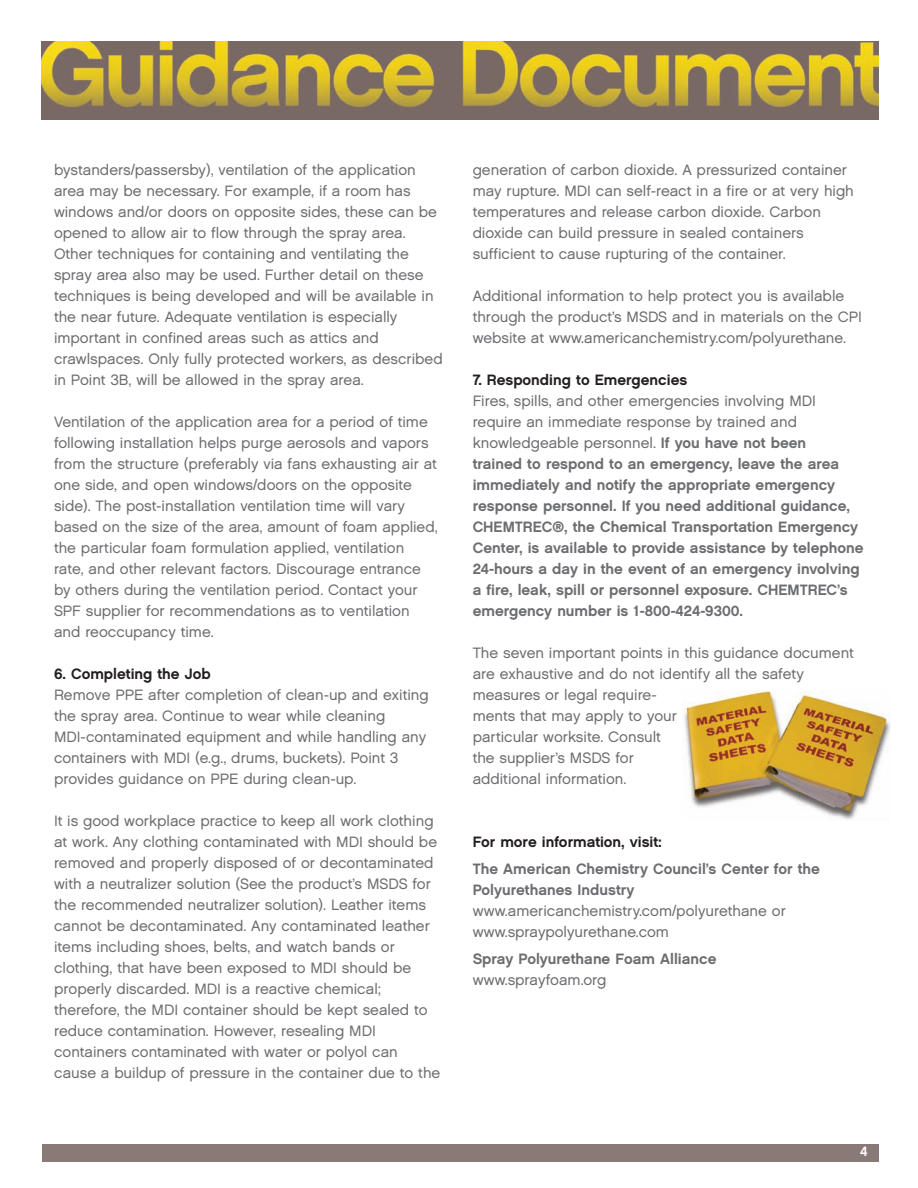
<style>
.page{position:relative;width:918px;height:1188px;background:#fff}
.page>*{position:absolute;margin:0;border:0;box-sizing:border-box;transform-origin:0 0}
.t1{font:15px/21px "Chalet PS London Nineteen Sixty";color:#6c6d70}
.t2{font:15px/21px "Chalet PS New York Nineteen Sixty";color:#6c6d70}
.t3{font:15px "Chalet PS New York Nineteen Sixty";color:#231f20}
.t4{font:13.5px "Chalet PS New York Nineteen Sixty";color:#fff}
.s1{font-family:"Chalet PS New York Nineteen Sixty"}
</style>
<div class="page">
<div style="left:42px;top:1144px;width:837px;height:17px;background:#897a77"></div>
<img style="left:41px;top:42px;width:837px;height:78px">
<img style="left:683px;top:691px;width:207px;height:129px">
<p class="t1" style="left:54px;top:160px;width:390px">bystanders/passersby), ventilation of the application area may be necessary. For example, if a room has windows and/or doors on opposite sides, these can be opened to allow air to flow through the spray area.<br>Other techniques for containing and ventilating the spray area also may be used. Further detail on these techniques is being developed and will be available in the near future. Adequate ventilation is especially important in confined areas such as attics and crawlspaces. Only fully protected workers, as described in Point 3B, will be allowed in the spray area.</p>
<p class="t1" style="left:54px;top:412px;width:385px">Ventilation of the application area for a period of time following installation helps purge aerosols and vapors from the structure (preferably via fans exhausting air at one side, and open windows/doors on the opposite side). The post-installation ventilation time will vary based on the size of the area, amount of foam applied, the particular foam formulation applied, ventilation rate, and other relevant factors. Discourage entrance by others during the ventilation period. Contact your SPF supplier for recommendations as to ventilation and reoccupancy time.</p>
<p class="t3" style="left:54px;top:666px;width:158px">6. Completing the Job</p>
<p class="t1" style="left:54px;top:685px;width:376px">Remove PPE after completion of clean-up and exiting the spray area. Continue to wear while cleaning MDI-contaminated equipment and while handling any containers with MDI (e.g., drums, buckets). Point 3 provides guidance on PPE during clean-up.</p>
<p class="t1" style="left:54px;top:811px;width:388px">It is good workplace practice to keep all work clothing at work. Any clothing contaminated with MDI should be removed and properly disposed of or decontaminated with a neutralizer solution (See the product’s MSDS for the recommended neutralizer solution). Leather items cannot be decontaminated. Any contaminated leather items including shoes, belts, and watch bands or clothing, that have been exposed to MDI should be properly discarded. MDI is a reactive chemical; therefore, the MDI container should be kept sealed to reduce contamination. However, resealing MDI containers contaminated with water or polyol can cause a buildup of pressure in the container due to the</p>
<p class="t1" style="left:473px;top:160px;width:383px">generation of carbon dioxide. A pressurized container may rupture. MDI can self-react in a fire or at very high temperatures and release carbon dioxide. Carbon dioxide can build pressure in sealed containers sufficient to cause rupturing of the container.</p>
<p class="t1" style="left:473px;top:286px;width:391px">Additional information to help protect you is available through the product’s MSDS and in materials on the CPI website at www.americanchemistry.com/polyurethane.</p>
<p class="t3" style="left:473px;top:372px;width:216px">7. Responding to Emergencies</p>
<p class="t1" style="left:473px;top:391px;width:345px">Fires, spills, and other emergencies involving MDI require an immediate response by trained and knowledgeable personnel. <span class="s1">If you have not been</span></p>
<p class="t2" style="left:473px;top:454px;width:392px">trained to respond to an emergency, leave the area immediately and notify the appropriate emergency response personnel. If you need additional guidance, CHEMTREC®, the Chemical Transportation Emergency Center, is available to provide assistance by telephone 24-hours a day in the event of an emergency involving a fire, leak, spill or personnel exposure. CHEMTREC’s emergency number is 1-800-424-9300.</p>
<p class="t1" style="left:473px;top:643px;width:383px">The seven important points in this guidance document are exhaustive and do not identify all the safety measures or legal require-<br>ments that may apply to your<br>particular worksite. Consult<br>the supplier’s MSDS for<br>additional information.</p>
<p class="t3" style="left:473px;top:834px;width:191px">For more information, visit:</p>
<p class="t2" style="left:473px;top:859px;width:349px">The American Chemistry Council’s Center for the<br>Polyurethanes Industry</p>
<p class="t1" style="left:473px;top:901px;width:315px">www.americanchemistry.com/polyurethane or www.spraypolyurethane.com</p>
<p class="t2" style="left:473px;top:949px;width:245px">Spray Polyurethane Foam Alliance</p>
<p class="t1" style="left:473px;top:970px;width:135px">www.sprayfoam.org</p>
<p class="t4" style="left:860px;top:1144px;width:9px">4</p>
</div>
